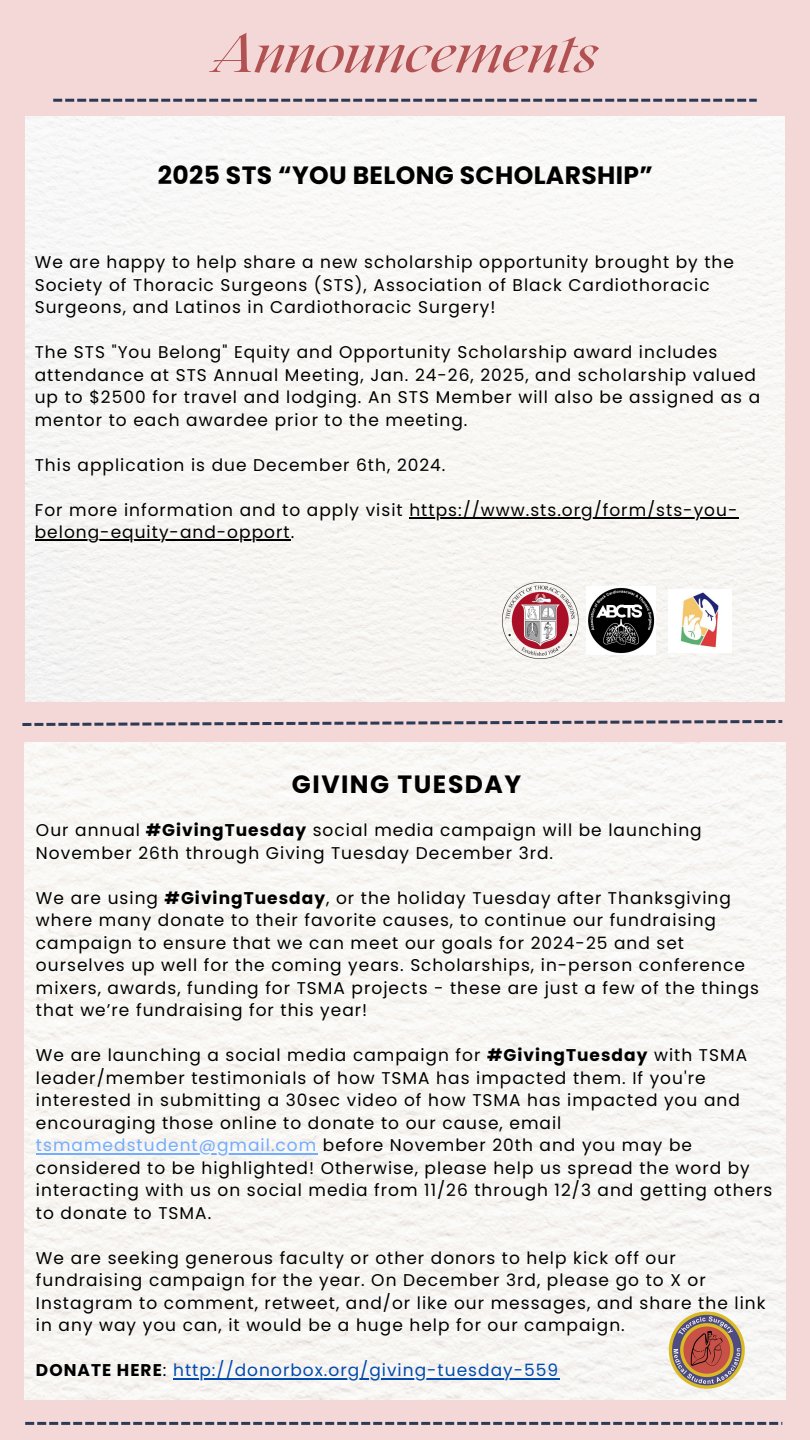
<style>
.page{position:relative;width:810px;height:1440px;background:#f4d7d7}
.page>*{position:absolute;margin:0;border:0;box-sizing:border-box;transform-origin:0 0}
.t1{font:italic 54px "Roxborough CF";color:#b25151}
.t2{font:700 25px "Poppins";letter-spacing:.015em;color:#000}
.t3{font:700 25px "Poppins";letter-spacing:.06em;color:#000}
.t4{font:17px/22.5px "Poppins";letter-spacing:.06em;color:#000}
.t5{font:17px "Poppins";letter-spacing:.06em;color:#004aad}
.s1{font-weight:700}
.s2{color:#72adff}
.s3{font-weight:700;color:#000}
.s4{color:#000}
</style>
<div class="page">
<svg style="left:25px;top:1422px;width:757px;height:3px"></svg>
<svg style="left:53px;top:99px;width:704px;height:3px"></svg>
<svg style="left:22px;top:720px;width:760px;height:6px"></svg>
<img style="left:25px;top:743px;width:761px;height:656px">
<img style="left:666px;top:1305px;width:87px;height:94px">
<hr style="left:36px;top:1153px;width:281px;height:1px;background:#72adff">
<hr style="left:173px;top:1378px;width:386px;height:1px;background:#004aad">
<div style="left:26px;top:117px;width:759px;height:585px;background:#f8f7f5"></div>
<img style="left:503px;top:583px;width:84px;height:76px">
<img style="left:587px;top:586px;width:68px;height:69px">
<img style="left:669px;top:589px;width:63px;height:63px">
<hr style="left:409px;top:517px;width:329px;height:2px;background:#000">
<hr style="left:35px;top:540px;width:256px;height:1px;background:#000">
<h1 class="t1" style="left:213px;top:18px;width:386px">Announcements</h1>
<p class="t2" style="left:158px;top:158px;width:497px">2025 STS “YOU BELONG SCHOLARSHIP”</p>
<p class="t4" style="left:35px;top:251px;width:701px">We are happy to help share a new scholarship opportunity brought by the<br>Society of Thoracic Surgeons (STS), Association of Black Cardiothoracic<br>Surgeons, and Latinos in Cardiothoracic Surgery!</p>
<p class="t4" style="left:35px;top:341px;width:727px">The STS "You Belong" Equity and Opportunity Scholarship award includes attendance at STS Annual Meeting, Jan. 24-26, 2025, and scholarship valued up to $2500 for travel and lodging. An STS Member will also be assigned as a mentor to each awardee prior to the meeting.</p>
<p class="t4" style="left:35px;top:454px;width:412px">This application is due December 6th, 2024.</p>
<p class="t4" style="left:35px;top:499px;width:704px">For more information and to apply visit https://www.sts.org/form/sts-you-</p>
<h2 class="t4" style="left:35px;top:521px;width:261px">belong-equity-and-opport.</h2>
<p class="t3" style="left:292px;top:767px;width:231px">GIVING TUESDAY</p>
<p class="t4" style="left:36px;top:819px;width:667px">Our annual <span class="s1">#GivingTuesday</span> social media campaign will be launching<br>November 26th through Giving Tuesday December 3rd.</p>
<p class="t4" style="left:36px;top:887px;width:725px">We are using <span class="s1">#GivingTuesday</span>, or the holiday Tuesday after Thanksgiving where many donate to their favorite causes, to continue our fundraising campaign to ensure that we can meet our goals for 2024-25 and set ourselves up well for the coming years. Scholarships, in-person conference mixers, awards, funding for TSMA projects - these are just a few of the things that we’re fundraising for this year!</p>
<h2 class="t4" style="left:36px;top:1044px;width:713px">We are launching a social media campaign for <span class="s1">#GivingTuesday</span> with TSMA leader/member testimonials of how TSMA has impacted them. If you're interested in submitting a 30sec video of how TSMA has impacted you and encouraging those online to donate to our cause, email</h2>
<p class="t4" style="left:36px;top:1134px;width:738px"><span class="s2">tsmamedstudent@gmail.com</span> before November 20th and you may be considered to be highlighted! Otherwise, please help us spread the word by interacting with us on social media from 11/26 through 12/3 and getting others to donate to TSMA.</p>
<p class="t4" style="left:36px;top:1247px;width:731px">We are seeking generous faculty or other donors to help kick off our fundraising campaign for the year. On December 3rd, please go to X or Instagram to comment, retweet, and/or like our messages, and share the link in any way you can, it would be a huge help for our campaign.</p>
<p class="t5" style="left:36px;top:1358px;width:524px"><span class="s3">DONATE HERE</span><span class="s4">:</span> http://donorbox.org/giving-tuesday-559</p>
</div>
